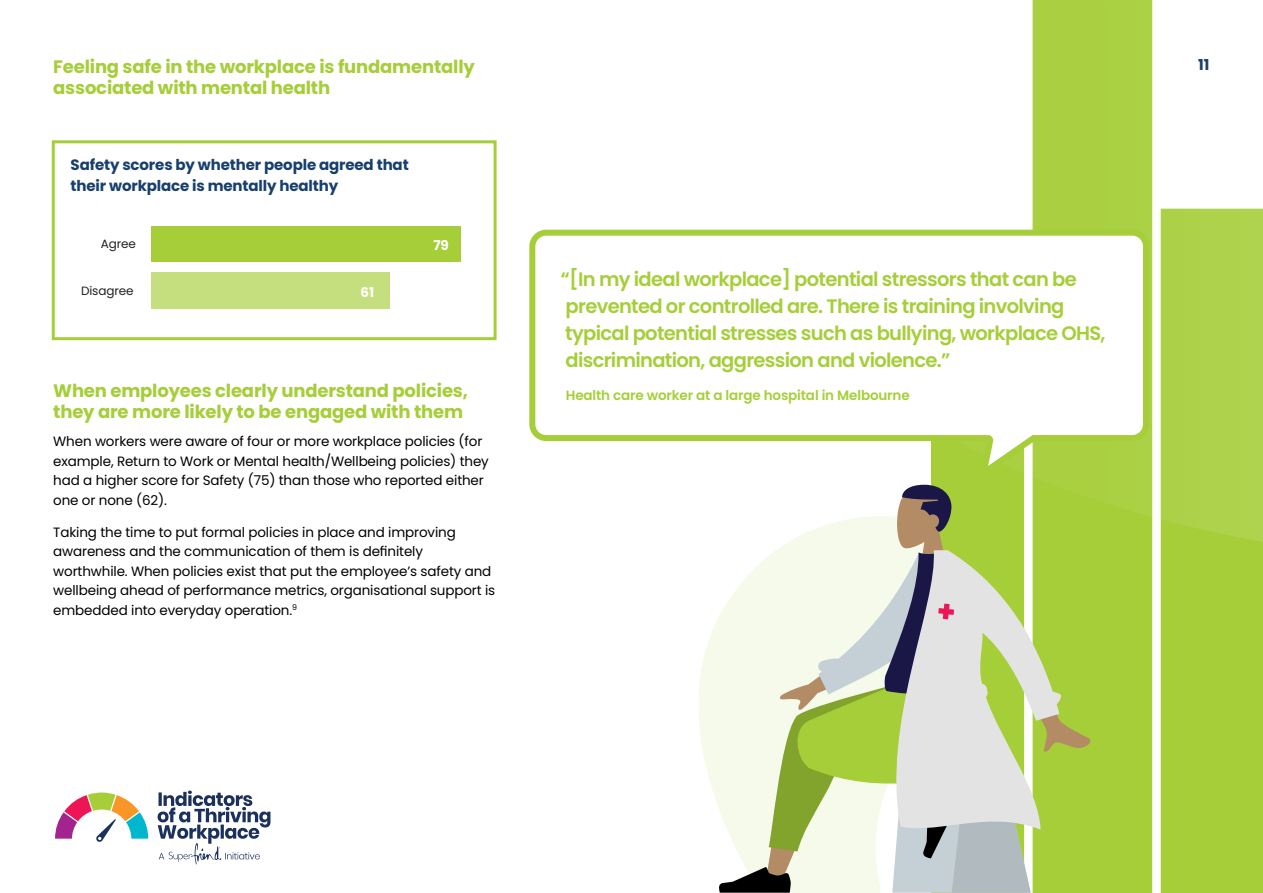
<style>
.page{position:relative;width:1263px;height:893px;background:#fff}
.page>*{position:absolute;margin:0;border:0;box-sizing:border-box;transform-origin:0 0}
.t1{font:600 19.5px/27px "Poppins";letter-spacing:-.035em;color:#a6ce39}
.t2{font:700 18px/21px "Poppins";letter-spacing:-.01em;color:#a6ce39}
.t3{font:700 15px/21px "Poppins";letter-spacing:-.01em;color:#173f6e}
.t4{font:13.5px/19.5px "Poppins";letter-spacing:-.01em;color:#000}
.t5{font:600 13.5px "Poppins";letter-spacing:-.01em;color:#a6ce39}
.t6{font:700 13.5px "Poppins";color:#fff}
.t7{font:12px "Poppins";letter-spacing:-.01em;color:#231f20}
</style>
<div class="page">
<svg style="left:698px;top:619px;width:20px;height:186px;fill:#f6faeb"></svg>
<div style="left:151px;top:227px;width:310px;height:35px;background:#a6ce39"></div>
<div style="left:151px;top:273px;width:239px;height:36px;background:#c5df7e"></div>
<div style="left:52px;top:140px;width:445px;height:200px;border:3px solid #a6ce39"></div>
<div style="left:1160px;top:566px;width:103px;height:327px;background:#a6ce39"></div>
<div style="left:1091px;top:566px;width:62px;height:327px;background:#a6ce39"></div>
<svg style="left:1032px;top:0;width:231px;height:566px"></svg>
<svg style="left:529px;top:227px;width:623px;height:259px"></svg>
<svg style="left:718px;top:479px;width:373px;height:414px;background:#cdd9ab"></svg>
<svg style="left:55px;top:792px;width:93px;height:50px"></svg>
<svg style="left:158px;top:791px;width:112px;height:73px"></svg>
<h2 class="t2" style="left:53px;top:56px;width:423px">Feeling safe in the workplace is fundamentally associated with mental health</h2>
<p class="t3" style="left:71px;top:155px;width:340px">Safety scores by whether people agreed that their workplace is mentally healthy</p>
<p class="t7" style="left:101px;top:237px;width:37px">Agree</p>
<p class="t7" style="left:81px;top:284px;width:54px">Disagree</p>
<p class="t6" style="left:360px;top:284px;width:15px">61</p>
<p class="t6" style="left:433px;top:238px;width:17px">79</p>
<h2 class="t2" style="left:53px;top:380px;width:416px">When employees clearly understand policies, they are more likely to be engaged with them</h2>
<p class="t4" style="left:53px;top:432px;width:437px">When workers were aware of four or more workplace policies (for example, Return to Work or Mental health/Wellbeing policies) they had a higher score for Safety (75) than those who reported either one or none (62).</p>
<p class="t4" style="left:53px;top:522px;width:443px">Taking the time to put formal policies in place and improving awareness and the communication of them is definitely worthwhile. When policies exist that put the employee’s safety and wellbeing ahead of performance metrics, organisational support is embedded into everyday operation.<sup>9</sup></p>
<h1 class="t1" style="left:560px;top:265px;width:546px">“[In my ideal workplace] potential stressors that can be prevented or controlled are. There is training involving typical potential stresses such as bullying, workplace OHS, discrimination, aggression and violence.”</h1>
<p class="t5" style="left:566px;top:388px;width:345px">Health care worker at a large hospital in Melbourne</p>
<p class="t3" style="left:1198px;top:54px;width:13px">11</p>
</div>
